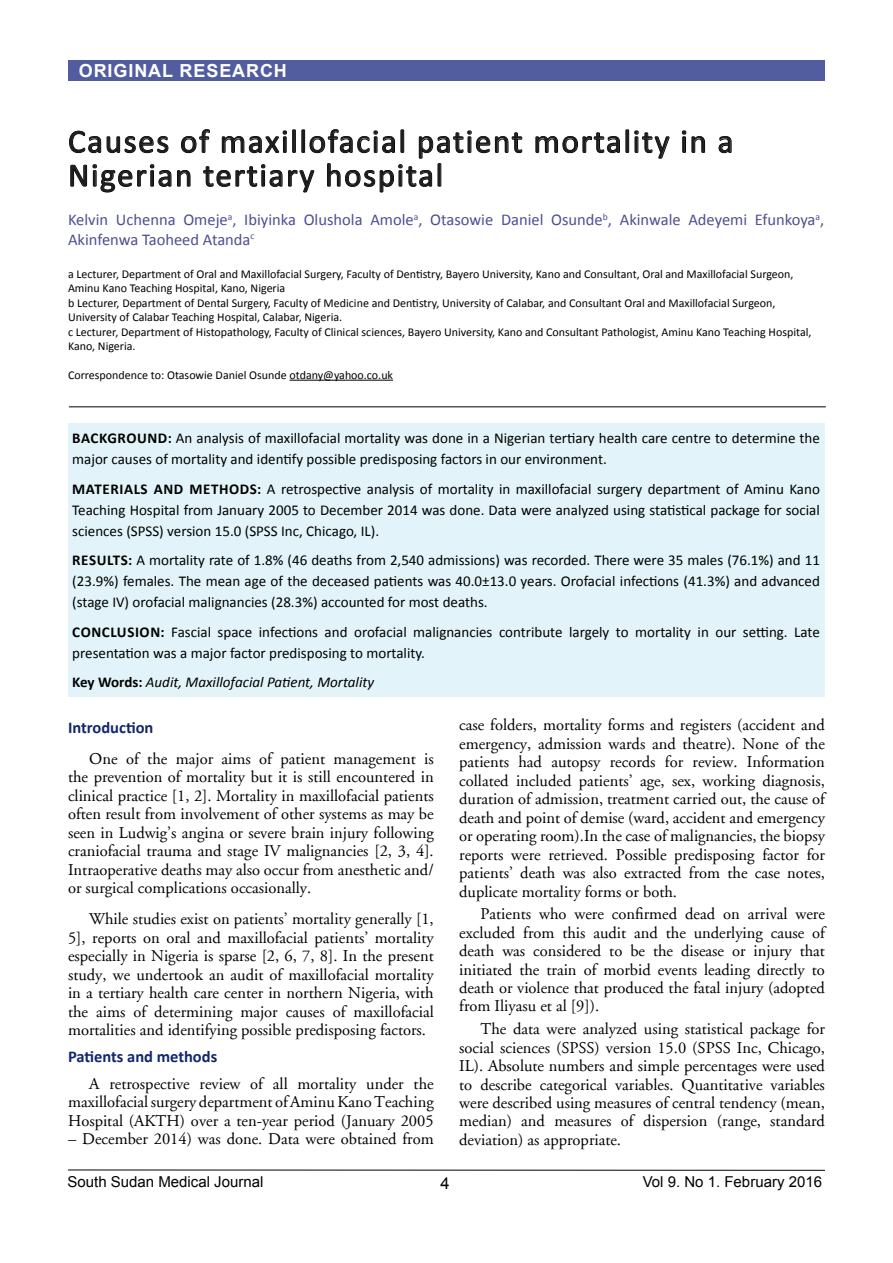
<style>
.page{position:relative;width:893px;height:1263px;background:#fff}
.page>*{position:absolute;margin:0;border:0;box-sizing:border-box;transform-origin:0 0}
.t1{font:33px/33.8px "Calibri";letter-spacing:.05em;color:#1c1c1c}
.t2{font:700 18px "Arial";letter-spacing:.05em;color:#fff}
.t3{font:16.5px/18.5px "Adobe Garamond";color:#000;text-align:justify}
.t4{font:16.5px/19.8px "Calibri";color:#4f4e93}
.t5{font:700 16.5px "Calibri";color:#11266c}
.t6{font:16.5px "Arial";color:#000}
.t7{font:15px/21px "Calibri";color:#000}
.t8{font:15px "Arial";color:#000}
.t9{font:italic 15px "Calibri";color:#000}
.t10{font:12px/14.4px "Calibri";color:#000}
.s1{font-weight:700}
.s2{font-weight:700;font-style:normal}
</style>
<div class="page">
<hr style="left:68px;top:1169px;width:757px;height:2px;background:#000">
<div style="left:68px;top:60px;width:757px;height:20px;background:#525da0"></div>
<div style="left:68px;top:423px;width:756px;height:273px;background:#e2f4f9"></div>
<hr style="left:289px;top:380px;width:104px;height:1px;background:#000">
<svg style="left:535px;top:129px;width:135px;height:30px"></svg>
<svg style="left:682px;top:130px;width:23px;height:23px"></svg>
<svg style="left:718px;top:136px;width:14px;height:17px"></svg>
<svg style="left:69px;top:129px;width:453px;height:64px"></svg>
<hr style="left:69px;top:406px;width:757px;height:1px;background:#000">
<p class="t2" style="left:79px;top:59px;width:210px">ORIGINAL RESEARCH</p>
<h1 class="t1" style="left:68px;top:123px;width:667px">Causes of maxillofacial patient mortality in a<br>Nigerian tertiary hospital</h1>
<p class="t4" style="left:68px;top:209px;width:758px">Kelvin Uchenna Omeje<sup>a</sup>, Ibiyinka Olushola Amole<sup>a</sup>, Otasowie Daniel Osunde<sup>b</sup>, Akinwale Adeyemi Efunkoya<sup>a</sup>,<br>Akinfenwa Taoheed Atanda<sup>c</sup></p>
<p class="t10" style="left:68px;top:266px;width:745px">a Lecturer, Department of Oral and Maxillofacial Surgery, Faculty of Dentistry, Bayero University, Kano and Consultant, Oral and Maxillofacial Surgeon, Aminu Kano Teaching Hospital, Kano, Nigeria<br>b Lecturer, Department of Dental Surgery, Faculty of Medicine and Dentistry, University of Calabar, and Consultant Oral and Maxillofacial Surgeon, University of Calabar Teaching Hospital, Calabar, Nigeria.<br>c Lecturer, Department of Histopathology, Faculty of Clinical sciences, Bayero University, Kano and Consultant Pathologist, Aminu Kano Teaching Hospital, Kano, Nigeria.</p>
<p class="t10" style="left:68px;top:367px;width:327px">Correspondence to: Otasowie Daniel Osunde otdany@yahoo.co.uk</p>
<p class="t7" style="left:72px;top:427px;width:749px"><span class="s1">BACKGROUND:</span> An analysis of maxillofacial mortality was done in a Nigerian tertiary health care centre to determine the major causes of mortality and identify possible predisposing factors in our environment.</p>
<p class="t7" style="left:72px;top:477px;width:749px;text-align:justify"><span class="s1">MATERIALS AND METHODS:</span> A retrospective analysis of mortality in maxillofacial surgery department of Aminu Kano Teaching Hospital from January 2005 to December 2014 was done. Data were analyzed using statistical package for social sciences (SPSS) version 15.0 (SPSS Inc, Chicago, IL).</p>
<p class="t7" style="left:72px;top:549px;width:749px;text-align:justify"><span class="s1">RESULTS:</span> A mortality rate of 1.8% (46 deaths from 2,540 admissions) was recorded. There were 35 males (76.1%) and 11 (23.9%) females. The mean age of the deceased patients was 40.0±13.0 years. Orofacial infections (41.3%) and advanced (stage IV) orofacial malignancies (28.3%) accounted for most deaths.</p>
<p class="t7" style="left:72px;top:621px;width:749px"><span class="s1">CONCLUSION:</span> Fascial space infections and orofacial malignancies contribute largely to mortality in our setting. Late presentation was a major factor predisposing to mortality.</p>
<p class="t9" style="left:72px;top:673px;width:303px"><span class="s2">Key Words:</span> Audit, Maxillofacial Patient, Mortality</p>
<p class="t5" style="left:68px;top:717px;width:87px">Introduction</p>
<p class="t3" style="left:68px;top:750px;width:367px;text-indent:21px">One of the major aims of patient management is the prevention of mortality but it is still encountered in clinical practice [1, 2]. Mortality in maxillofacial patients often result from involvement of other systems as may be seen in Ludwig’s angina or severe brain injury following craniofacial trauma and stage IV malignancies [2, 3, 4].<br>Intraoperative deaths may also occur from anesthetic and/ or surgical complications occasionally.</p>
<p class="t3" style="left:68px;top:910px;width:367px;text-indent:21px">While studies exist on patients’ mortality generally [1, 5], reports on oral and maxillofacial patients’ mortality especially in Nigeria is sparse [2, 6, 7, 8]. In the present study, we undertook an audit of maxillofacial mortality in a tertiary health care center in northern Nigeria, with the aims of determining major causes of maxillofacial mortalities and identifying possible predisposing factors.</p>
<p class="t5" style="left:68px;top:1046px;width:151px">Patients and methods</p>
<p class="t3" style="left:68px;top:1075px;width:367px;text-indent:21px">A retrospective review of all mortality under the maxillofacial surgery department of Aminu Kano Teaching Hospital (AKTH) over a ten-year period (January 2005</p>
<p class="t3" style="left:68px;top:1130px;width:367px">– December 2014) was done. Data were obtained from</p>
<p class="t3" style="left:459px;top:716px;width:367px">case folders, mortality forms and registers (accident and emergency, admission wards and theatre). None of the patients had autopsy records for review. Information collated included patients’ age, sex, working diagnosis, duration of admission, treatment carried out, the cause of death and point of demise (ward, accident and emergency or operating room).In the case of malignancies, the biopsy reports were retrieved. Possible predisposing factor for patients’ death was also extracted from the case notes, duplicate mortality forms or both.</p>
<p class="t3" style="left:459px;top:905px;width:367px;text-indent:21px">Patients who were confirmed dead on arrival were excluded from this audit and the underlying cause of death was considered to be the disease or injury that initiated the train of morbid events leading directly to death or violence that produced the fatal injury (adopted from Iliyasu et al [9]).</p>
<p class="t3" style="left:459px;top:1020px;width:367px;text-indent:21px">The data were analyzed using statistical package for social sciences (SPSS) version 15.0 (SPSS Inc, Chicago, IL). Absolute numbers and simple percentages were used to describe categorical variables. Quantitative variables were described using measures of central tendency (mean, median) and measures of dispersion (range, standard deviation) as appropriate.</p>
<p class="t8" style="left:68px;top:1172px;width:197px">South Sudan Medical Journal</p>
<p class="t8" style="left:643px;top:1172px;width:181px">Vol 9. No 1. February 2016</p>
<p class="t6" style="left:441px;top:1172px;width:11px">4</p>
</div>
